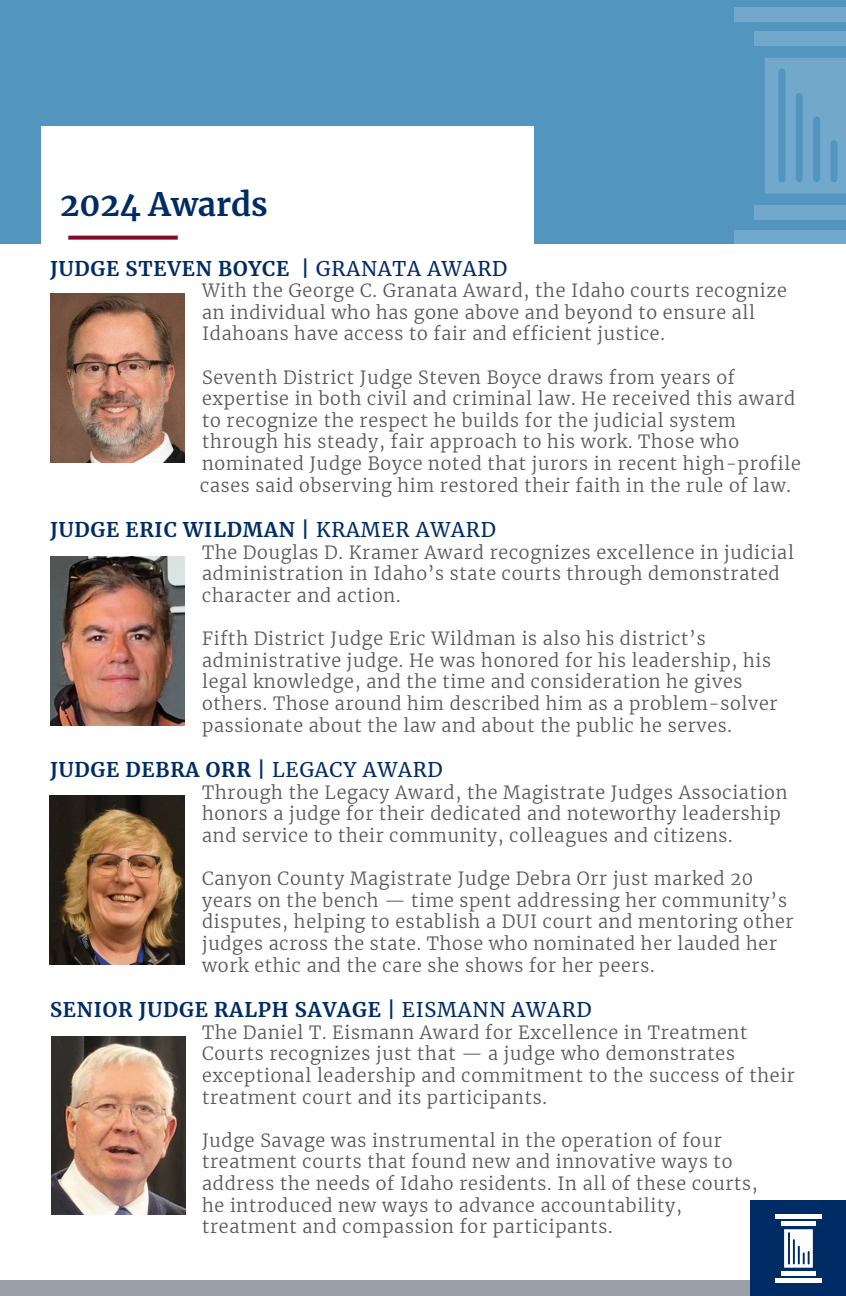
<style>
.page{position:relative;width:846px;height:1296px;background:#fff}
.page>*{position:absolute;margin:0;border:0;box-sizing:border-box;transform-origin:0 0}
.t1{font:700 32px "Merriweather";color:#002c65}
.t2{font:700 20px "Merriweather";letter-spacing:.04em;color:#002c65}
.t3{font:300 18px/21.6px "Merriweather";letter-spacing:.04em;color:#57585a}
.s1{font-weight:400}
</style>
<div class="page">
<div style="left:0;top:1280px;width:846px;height:16px;background:#9ba0a8"></div>
<div style="left:751px;top:1201px;width:95px;height:95px;background:#002c65"></div>
<hr style="left:775px;top:1278px;width:47px;height:4px;background:#fff">
<hr style="left:781px;top:1271px;width:35px;height:4px;background:#fff">
<hr style="left:775px;top:1215px;width:47px;height:4px;background:#fff">
<hr style="left:781px;top:1222px;width:35px;height:4px;background:#fff">
<svg style="left:784px;top:1229px;width:29px;height:39px"></svg>
<div style="left:0;top:0;width:846px;height:243px;background:#5295bf"></div>
<div style="left:41px;top:126px;width:493px;height:136px;background:#fff"></div>
<svg style="left:68px;top:236px;width:110px;height:4px"></svg>
<div style="left:734px;top:230px;width:112px;height:15px;background:#72a8cb"></div>
<div style="left:754px;top:205px;width:92px;height:15px;background:#72a8cb"></div>
<div style="left:734px;top:7px;width:112px;height:15px;background:#72a8cb"></div>
<div style="left:754px;top:31px;width:92px;height:15px;background:#72a8cb"></div>
<svg style="left:765px;top:58px;width:81px;height:136px"></svg>
<img style="left:50px;top:294px;width:135px;height:168px">
<img style="left:50px;top:796px;width:134px;height:169px">
<img style="left:50px;top:556px;width:134px;height:169px">
<img style="left:51px;top:1036px;width:135px;height:179px">
<p class="t1" style="left:60px;top:182px;width:209px">2024 Awards</p>
<p class="t2" style="left:50px;top:254px;width:459px">JUDGE STEVEN BOYCE | <span class="s1">GRANATA AWARD</span></p>
<p class="t3" style="left:202px;top:279px;width:586px">With the George C. Granata Award, the Idaho courts recognize an individual who has gone above and beyond to ensure all<br>Idahoans have access to fair and efficient justice.</p>
<p class="t3" style="left:200px;top:366px;width:602px">Seventh District Judge Steven Boyce draws from years of expertise in both civil and criminal law. He received this award to recognize the respect he builds for the judicial system through his steady, fair approach to his work. Those who nominated Judge Boyce noted that jurors in recent high-profile cases said observing him restored their faith in the rule of law.</p>
<p class="t2" style="left:50px;top:516px;width:447px">JUDGE ERIC WILDMAN | <span class="s1">KRAMER AWARD</span></p>
<p class="t3" style="left:202px;top:541px;width:593px">The Douglas D. Kramer Award recognizes excellence in judicial administration in Idaho’s state courts through demonstrated character and action.</p>
<p class="t3" style="left:202px;top:627px;width:577px">Fifth District Judge Eric Wildman is also his district’s administrative judge. He was honored for his leadership, his legal knowledge, and the time and consideration he gives others. Those around him described him as a problem-solver passionate about the law and about the public he serves.</p>
<p class="t2" style="left:50px;top:756px;width:394px">JUDGE DEBRA ORR | <span class="s1">LEGACY AWARD</span></p>
<p class="t3" style="left:202px;top:781px;width:587px">Through the Legacy Award, the Magistrate Judges Association honors a judge for their dedicated and noteworthy leadership and service to their community, colleagues and citizens.</p>
<p class="t3" style="left:202px;top:867px;width:593px">Canyon County Magistrate Judge Debra Orr just marked 20 years on the bench — time spent addressing her community’s disputes, helping to establish a DUI court and mentoring other judges across the state. Those who nominated her lauded her work ethic and the care she shows for her peers.</p>
<p class="t2" style="left:50px;top:996px;width:543px">SENIOR JUDGE RALPH SAVAGE | <span class="s1">EISMANN AWARD</span></p>
<p class="t3" style="left:202px;top:1021px;width:594px">The Daniel T. Eismann Award for Excellence in Treatment Courts recognizes just that — a judge who demonstrates exceptional leadership and commitment to the success of their treatment court and its participants.</p>
<p class="t3" style="left:202px;top:1129px;width:521px">Judge Savage was instrumental in the operation of four</p>
<p class="t3" style="left:202px;top:1150px;width:532px">treatment courts that found new and innovative ways to</p>
<p class="t3" style="left:202px;top:1172px;width:557px">address the needs of Idaho residents. In all of these courts,</p>
<p class="t3" style="left:202px;top:1194px;width:482px">he introduced new ways to advance accountability, treatment and compassion for participants.</p>
</div>
